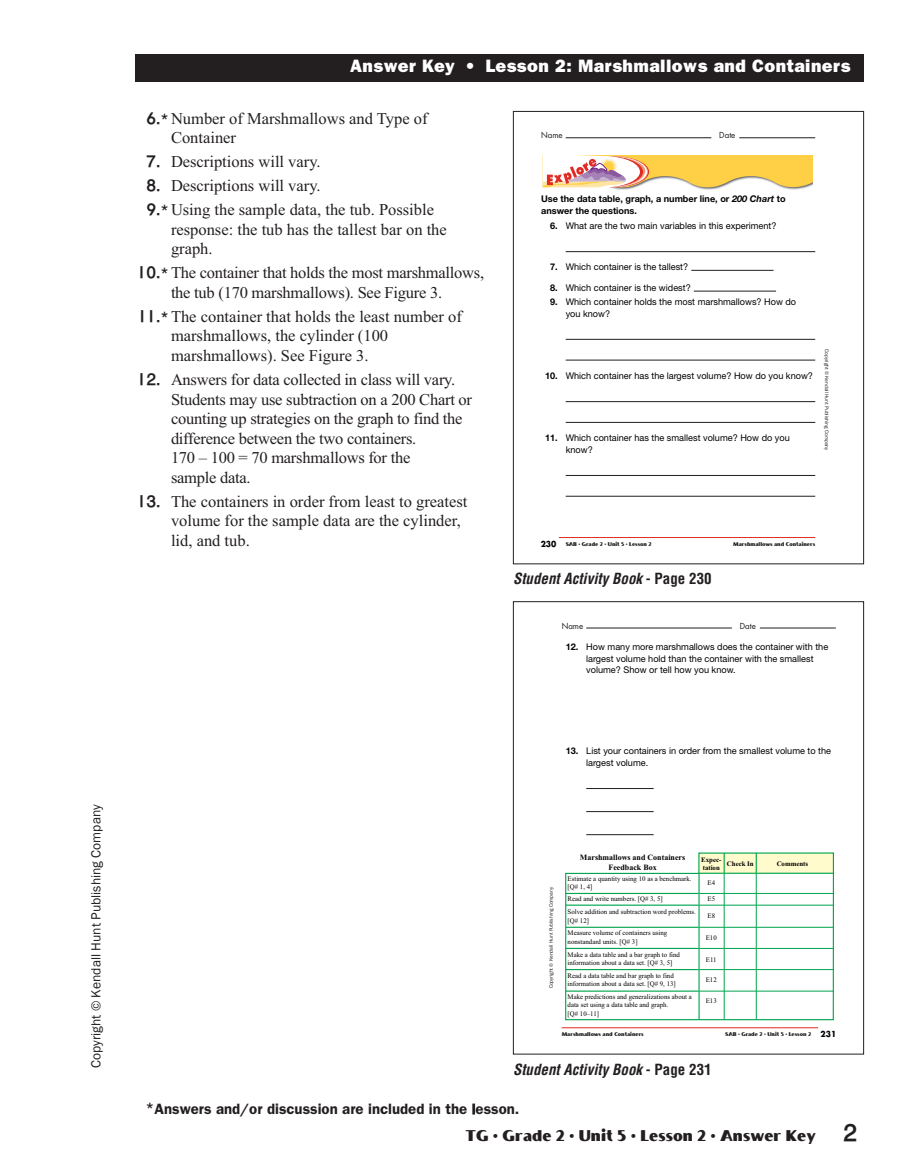
<style>
.page{position:relative;width:918px;height:1175px;background:#fff}
.page>*{position:absolute;margin:0;border:0;box-sizing:border-box;transform-origin:0 0}
.t1{font:800 18px "Franklin Gothic";letter-spacing:.025em;color:#fff}
.t2{font:16.5px/19.5px "Times New Roman";color:#231f20}
.t3{font:16.5px "Boca Raton ICG Solid";color:#231f20}
.t4{font:italic 700 condensed 15px "Helvetica";color:#231f20}
.t5{font:600 15px "Franklin Gothic";color:#231f20}
.t6{font:13.5px "Franklin Gothic";color:#231f20}
.t7{font:9.3px/11.6px "Helvetica Neue";color:#000}
.t8{font:700 9.3px/11.6px "Helvetica Neue";color:#000}
.t9{font:8.1px/9.8px "Times New Roman PS Bold MT+T42";color:#000;text-align:center}
.t10{font:8.1px "Futura";color:#231f20}
.t11{font:6.9px/8.2px "Times New Roman PSMT+T42";color:#000}
.t12{font:6.9px/8.2px "Times New Roman PS Bold MT+T42";color:#000}
.t13{font:5.7px "Boca Raton ICG Solid";color:#231f20}
.t14{font:5.1px "Franklin Gothic";color:#231f20}
.s1{font-family:"PCF Hel";font-weight:700}
.s2{font-family:"Franklin Gothic";font-weight:600;font-size:15px}
.s3{font-style:italic}
.s4{font-weight:700}
.s5{font-family:"Futura";font-weight:700;font-size:8.1px;color:#000}
.s6{font-style:normal}
.s7{font-weight:500}
.s8{font-family:"PCF Hel";font-weight:700;font-size:24px}
</style>
<div class="page">
<div style="left:135px;top:54px;width:729px;height:27px;background:#231f20"></div>
<hr style="left:566px;top:137px;width:145px;height:1px;background:#231f20">
<hr style="left:739px;top:137px;width:76px;height:1px;background:#231f20">
<hr style="left:559px;top:537px;width:256px;height:1px;background:#e12c26">
<hr style="left:566px;top:251px;width:249px;height:1px;background:#231f20">
<hr style="left:566px;top:339px;width:249px;height:1px;background:#231f20">
<hr style="left:566px;top:360px;width:249px;height:1px;background:#231f20">
<hr style="left:566px;top:401px;width:249px;height:1px;background:#231f20">
<hr style="left:566px;top:422px;width:249px;height:1px;background:#231f20">
<hr style="left:566px;top:475px;width:249px;height:1px;background:#231f20">
<hr style="left:566px;top:496px;width:249px;height:1px;background:#231f20">
<hr style="left:694px;top:291px;width:82px;height:1px;background:#231f20">
<hr style="left:691px;top:270px;width:83px;height:1px;background:#231f20">
<div style="left:542px;top:154px;width:272px;height:35px;background:#ffcf45"></div>
<img style="left:649px;top:171px;width:164px;height:18px">
<svg style="left:542px;top:154px;width:107px;height:35px"></svg>
<div style="left:513px;top:111px;width:351px;height:453px;border:1px solid #231f20"></div>
<hr style="left:586px;top:627px;width:146px;height:1px;background:#231f20">
<hr style="left:760px;top:627px;width:76px;height:1px;background:#231f20">
<hr style="left:562px;top:1027px;width:256px;height:1px;background:#e12c26">
<hr style="left:586px;top:788px;width:68px;height:1px;background:#231f20">
<hr style="left:586px;top:811px;width:68px;height:1px;background:#231f20">
<hr style="left:586px;top:834px;width:68px;height:1px;background:#231f20">
<svg style="left:565px;top:852px;width:269px;height:168px"></svg>
<div style="left:513px;top:601px;width:351px;height:453px;border:1px solid #231f20"></div>
<p class="t6" style="left:87px;top:1068px;width:265px;rotate:-90deg">Copyright © Kendall Hunt Publishing Company</p>
<p class="t1" style="left:350px;top:60px;width:502px">Answer Key • Lesson 2: Marshmallows and Containers</p>
<p class="t2" style="left:171px;top:108px;width:258px;text-indent:-24px"><span class="s1">6.</span><span class="s2">*</span>Number of Marshmallows and Type of<br>Container</p>
<p class="t2" style="left:147px;top:152px;width:176px"><span class="s1">7.</span> Descriptions will vary.</p>
<p class="t2" style="left:146px;top:174px;width:289px;line-height:24px"><span class="s1">8.</span> Descriptions will vary.<br><span class="s1">9.</span><span class="s2">*</span>Using the sample data, the tub. Possible</p>
<p class="t2" style="left:171px;top:219px;width:277px">response: the tub has the tallest bar on the graph.</p>
<p class="t2" style="left:137px;top:263px;width:348px;text-align:center"><span class="s1">10.</span><span class="s2">*</span>The container that holds the most marshmallows, the tub (170 marshmallows). See Figure 3.</p>
<p class="t2" style="left:171px;top:306px;width:292px;text-indent:-33px"><span class="s1">11.</span><span class="s2">*</span>The container that holds the least number of marshmallows, the cylinder (100 marshmallows). See Figure 3.</p>
<p class="t2" style="left:171px;top:369px;width:303px;text-indent:-34px"><span class="s1">12.</span> Answers for data collected in class will vary.<br>Students may use subtraction on a 200 Chart or counting up strategies on the graph to find the difference between the two containers.<br>170 – 100 = 70 marshmallows for the<br>sample data.</p>
<p class="t2" style="left:171px;top:491px;width:298px;text-indent:-34px"><span class="s1">13.</span> The containers in order from least to greatest volume for the sample data are the cylinder, lid, and tub.</p>
<p class="t10" style="left:541px;top:132px;width:23px">Name</p>
<p class="t10" style="left:719px;top:132px;width:18px">Date</p>
<p class="t8" style="left:541px;top:194px;width:246px">Use the data table, graph, a number line, or <span class="s3">200 Chart</span> to answer the questions.</p>
<p class="t7" style="left:550px;top:221px;width:228px"><span class="s4">6.</span> What are the two main variables in this experiment?</p>
<p class="t7" style="left:550px;top:262px;width:140px"><span class="s4">7.</span> Which container is the tallest?</p>
<p class="t7" style="left:550px;top:283px;width:142px"><span class="s4">8.</span> Which container is the widest?</p>
<p class="t7" style="left:566px;top:297px;width:232px;text-indent:-16px"><span class="s4">9.</span> Which container holds the most marshmallows? How do you know?</p>
<p class="t7" style="left:545px;top:371px;width:269px"><span class="s4">10.</span> Which container has the largest volume? How do you know?</p>
<p class="t7" style="left:566px;top:433px;width:226px;text-indent:-21px"><span class="s4">11.</span> Which container has the smallest volume? How do you know?</p>
<p class="t14" style="left:830px;top:349px;width:103px;rotate:90deg">Copyright © Kendall Hunt Publishing Company</p>
<p class="t13" style="left:541px;top:541px;width:112px"><span class="s5">230</span> SAB • Grade 2 • Unit 5 • Lesson 2</p>
<p class="t13" style="left:733px;top:541px;width:84px">Marshmallows and Containers</p>
<p class="t4" style="left:513px;top:573px;width:200px">Student Activity Book <span class="s6">- Page 230</span></p>
<p class="t10" style="left:562px;top:622px;width:23px">Name</p>
<p class="t10" style="left:740px;top:622px;width:18px">Date</p>
<p class="t7" style="left:586px;top:642px;width:243px;text-indent:-21px"><span class="s4">12.</span> How many more marshmallows does the container with the largest volume hold than the container with the smallest volume? Show or tell how you know.</p>
<p class="t7" style="left:586px;top:746px;width:246px;text-indent:-21px"><span class="s4">13.</span> List your containers in order from the smallest volume to the largest volume.</p>
<p class="t14" style="left:548px;top:988px;width:103px;rotate:-90deg">Copyright © Kendall Hunt Publishing Company</p>
<p class="t9" style="left:580px;top:852px;width:107px">Marshmallows and Containers<br>Feedback Box</p>
<p class="t12" style="left:727px;top:859px;width:28px">Check In</p>
<p class="t12" style="left:777px;top:859px;width:33px">Comments</p>
<p class="t12" style="left:701px;top:855px;width:22px">Expec&shy;tation</p>
<p class="t11" style="left:568px;top:874px;width:126px">Estimate a quantity using 10 as a benchmark. [Q# 1, 4]</p>
<p class="t11" style="left:568px;top:891px;width:130px;line-height:13.4px">Read and write numbers. [Q# 3, 5]<br>Solve addition and subtraction word problems.</p>
<p class="t11" style="left:568px;top:916px;width:23px">[Q# 12]</p>
<p class="t11" style="left:568px;top:928px;width:101px">Measure volume of containers using nonstandard units. [Q# 3]</p>
<p class="t11" style="left:568px;top:950px;width:114px">Make a data table and a bar graph to find information about a data set. [Q# 3, 5]</p>
<p class="t11" style="left:568px;top:971px;width:110px">Read a data table and bar graph to find information about a data set. [Q# 9, 13]</p>
<p class="t11" style="left:568px;top:992px;width:126px">Make predictions and generalizations about a data set using a data table and graph.<br>[Q# 10–11]</p>
<p class="t11" style="left:707px;top:878px;width:9px">E4</p>
<p class="t11" style="left:707px;top:894px;width:9px">E5</p>
<p class="t11" style="left:707px;top:911px;width:9px">E8</p>
<p class="t11" style="left:706px;top:933px;width:13px">E10</p>
<p class="t11" style="left:706px;top:955px;width:12px">E11</p>
<p class="t11" style="left:706px;top:975px;width:13px">E12</p>
<p class="t11" style="left:706px;top:996px;width:13px">E13</p>
<p class="t13" style="left:562px;top:1031px;width:84px">Marshmallows and Containers</p>
<p class="t13" style="left:725px;top:1031px;width:112px">SAB • Grade 2 • Unit 5 • Lesson 2 <span class="s5">231</span></p>
<p class="t4" style="left:513px;top:1063px;width:200px">Student Activity Book <span class="s6">- Page 231</span></p>
<p class="t5" style="left:146px;top:1103px;width:375px">*Answers and/or discussion are included in the <span class="s7">l</span>esson.</p>
<p class="t3" style="left:466px;top:1125px;width:393px">TG • Grade 2 • Unit 5 • Lesson 2 • Answer Key <span class="s8">2</span></p>
</div>
